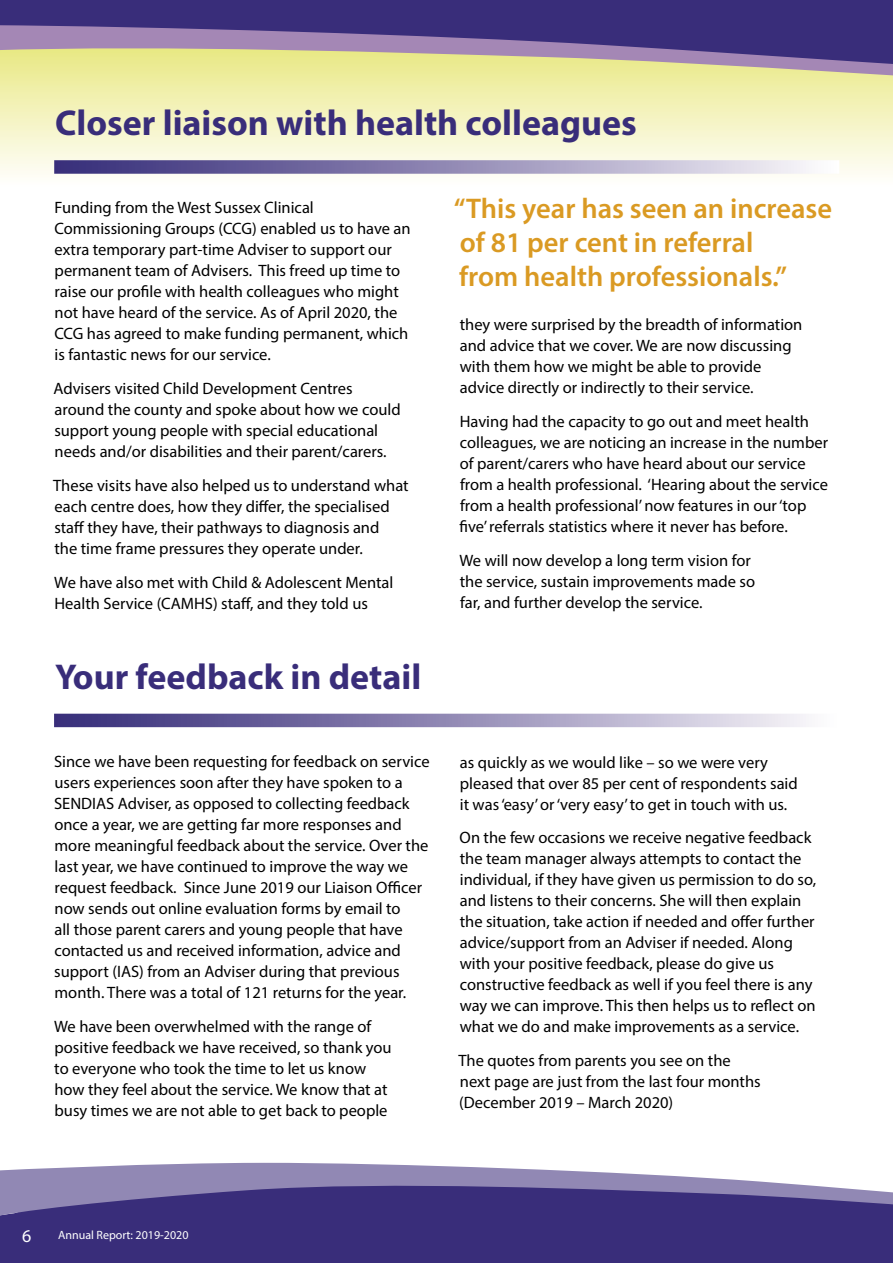
<style>
.page{position:relative;width:893px;height:1263px;background:#fff}
.page>*{position:absolute;margin:0;border:0;box-sizing:border-box;transform-origin:0 0}
.t1{font:700 36px "Myriad Pro";color:#392d7a}
.t2{font:600 28.5px/34.2px "Myriad Pro";color:#da9a23}
.t3{font:18px "Myriad Pro";color:#fff}
.t4{font:16.5px/21px "Myriad Pro";color:#000}
.t5{font:12px "Myriad Pro";color:#fff}
</style>
<div class="page">
<svg style="left:0;top:100px;width:893px;height:75px;background:#f6f5ce"></svg>
<div style="left:0;top:0;width:893px;height:25px;background:#392d7a"></div>
<svg style="left:0;top:25px;width:893px;height:75px;background:#b9b09b"></svg>
<div style="left:0;top:1236px;width:893px;height:27px;background:#392d7a"></div>
<svg style="left:0;top:1162px;width:893px;height:74px;background:#6c629c"></svg>
<svg style="left:54px;top:160px;width:785px;height:14px;background:#9891b8"></svg>
<svg style="left:54px;top:714px;width:752px;height:13px;background:#8f88b3"></svg>
<p class="t1" style="left:55px;top:99px;width:583px">Closer liaison with health colleagues</p>
<p class="t4" style="left:54px;top:197px;width:358px">Funding from the West Sussex Clinical Commissioning Groups (CCG) enabled us to have an extra temporary part-time Adviser to support our permanent team of Advisers. This freed up time to raise our profile with health colleagues who might not have heard of the service. As of April 2020, the CCG has agreed to make funding permanent, which is fantastic news for our service.</p>
<p class="t4" style="left:53px;top:378px;width:349px">Advisers visited Child Development Centres around the county and spoke about how we could support young people with special educational needs and/or disabilities and their parent/carers.</p>
<p class="t4" style="left:53px;top:475px;width:357px">These visits have also helped us to understand what each centre does, how they differ, the specialised staff they have, their pathways to diagnosis and<br>the time frame pressures they operate under.</p>
<p class="t4" style="left:54px;top:571px;width:341px">We have also met with Child &amp; Adolescent Mental<br>Health Service (CAMHS) staff, and they told us</p>
<p class="t1" style="left:55px;top:653px;width:368px">Your feedback in detail</p>
<p class="t2" style="left:454px;top:190px;width:380px">“This year has seen an increase of 81 per cent in referral<br>from health professionals.”</p>
<p class="t4" style="left:460px;top:314px;width:344px">they were surprised by the breadth of information and advice that we cover. We are now discussing with them how we might be able to provide advice directly or indirectly to their service.</p>
<p class="t4" style="left:460px;top:411px;width:370px">Having had the capacity to go out and meet health colleagues, we are noticing an increase in the number of parent/carers who have heard about our service from a health professional. ‘Hearing about the service from a health professional’ now features in our ‘top five’ referrals statistics where it never has before.</p>
<p class="t4" style="left:460px;top:550px;width:297px">We will now develop a long term vision for the service, sustain improvements made so far, and further develop the service.</p>
<p class="t4" style="left:54px;top:750px;width:377px">Since we have been requesting for feedback on service users experiences soon after they have spoken to a SENDIAS Adviser, as opposed to collecting feedback once a year, we are getting far more responses and more meaningful feedback about the service. Over the last year, we have continued to improve the way we request feedback. Since June 2019 our Liaison Officer now sends out online evaluation forms by email to<br>all those parent carers and young people that have contacted us and received information, advice and support (IAS) from an Adviser during that previous month. There was a total of 121 returns for the year.</p>
<p class="t4" style="left:54px;top:1015px;width:339px">We have been overwhelmed with the range of positive feedback we have received, so thank you to everyone who took the time to let us know how they feel about the service. We know that at busy times we are not able to get back to people</p>
<p class="t4" style="left:460px;top:751px;width:339px">as quickly as we would like – so we were very pleased that over 85 per cent of respondents said it was ‘easy’ or ‘very easy’ to get in touch with us.</p>
<p class="t4" style="left:460px;top:827px;width:358px">On the few occasions we receive negative feedback the team manager always attempts to contact the individual, if they have given us permission to do so, and listens to their concerns. She will then explain the situation, take action if needed and offer further advice/support from an Adviser if needed. Along with your positive feedback, please do give us constructive feedback as well if you feel there is any way we can improve. This then helps us to reflect on what we do and make improvements as a service.</p>
<p class="t4" style="left:458px;top:1050px;width:304px">The quotes from parents you see on the next page are just from the last four months (December 2019 – March 2020)</p>
<p class="t3" style="left:22px;top:1225px;width:11px">6</p>
<p class="t5" style="left:58px;top:1227px;width:132px">Annual Report: 2019-2020</p>
</div>
